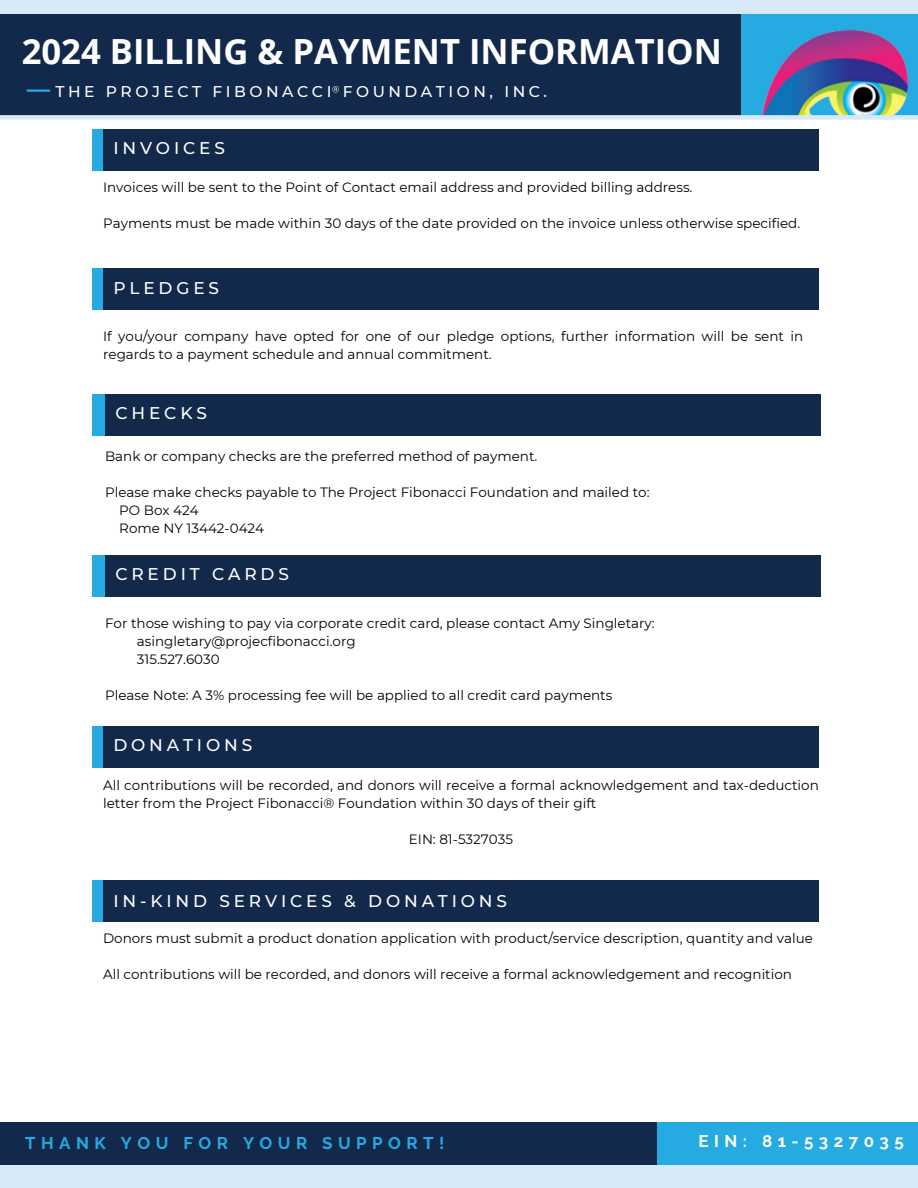
<style>
.page{position:relative;width:918px;height:1188px;background:#fff}
.page>*{position:absolute;margin:0;border:0;box-sizing:border-box;transform-origin:0 0}
.t1{font:700 34.65px "Open Sans";color:#fff}
.t2{font:500 16.95px "Montserrat";letter-spacing:.23em;color:#fff}
.t3{font:700 16.95px "Raleway";letter-spacing:.32em;color:#25aae1}
.t4{font:700 16.95px "Raleway";letter-spacing:.32em;color:#fff}
.t5{font:500 15.45px "Montserrat";letter-spacing:.23em;color:#fff}
.t6{font:13.5px/18px "Montserrat";color:#000}
</style>
<div class="page">
<div style="left:0;top:1123px;width:918px;height:65px;background:#d7e9f8"></div>
<div style="left:612px;top:1123px;width:306px;height:42px;background:#25aae1"></div>
<div style="left:0;top:1123px;width:657px;height:42px;background:#13294b"></div>
<div style="left:92px;top:129px;width:17px;height:42px;background:#25aae1"></div>
<div style="left:103px;top:129px;width:716px;height:42px;background:#13294b"></div>
<div style="left:92px;top:269px;width:17px;height:41px;background:#25aae1"></div>
<div style="left:103px;top:269px;width:716px;height:41px;background:#13294b"></div>
<div style="left:92px;top:394px;width:17px;height:42px;background:#25aae1"></div>
<div style="left:105px;top:394px;width:716px;height:42px;background:#13294b"></div>
<div style="left:92px;top:555px;width:17px;height:42px;background:#25aae1"></div>
<div style="left:105px;top:555px;width:716px;height:42px;background:#13294b"></div>
<div style="left:92px;top:726px;width:17px;height:42px;background:#25aae1"></div>
<div style="left:103px;top:726px;width:716px;height:42px;background:#13294b"></div>
<div style="left:92px;top:880px;width:17px;height:41px;background:#25aae1"></div>
<div style="left:103px;top:880px;width:716px;height:41px;background:#13294b"></div>
<div style="left:0;top:0;width:918px;height:118px;background:#d7e9f8"></div>
<div style="left:697px;top:14px;width:221px;height:104px;background:#25aae1"></div>
<div style="left:0;top:14px;width:741px;height:104px;background:#13294b"></div>
<hr style="left:27px;top:90px;width:22px;height:2px;background:#25aae1">
<img style="left:762px;top:29px;width:147px;height:86px">
<svg style="left:332px;top:86px;width:7px;height:7px"></svg>
<div style="left:0;top:115px;width:918px;height:5px;background:#d7e9f8"></div>
<p class="t1" style="left:22px;top:27px;width:702px">2024 BILLING &amp; PAYMENT INFORMATION</p>
<p class="t5" style="left:55px;top:82px;width:493px">THE PROJECT FIBONACCI FOUNDATION, INC.</p>
<p class="t2" style="left:113px;top:138px;width:113px">INVOICES</p>
<p class="t6" style="left:103px;top:179px;width:591px">Invoices will be sent to the Point of Contact email address and provided billing address.</p>
<p class="t6" style="left:103px;top:215px;width:699px">Payments must be made within 30 days of the date provided on the invoice unless otherwise specified.</p>
<p class="t2" style="left:113px;top:277px;width:107px">PLEDGES</p>
<p class="t6" style="left:103px;top:328px;width:702px">If you/your company have opted for one of our pledge options, further information will be sent in regards to a payment schedule and annual commitment.</p>
<p class="t2" style="left:115px;top:403px;width:93px">CHECKS</p>
<p class="t6" style="left:105px;top:447px;width:434px">Bank or company checks are the preferred method of payment.</p>
<p class="t6" style="left:105px;top:483px;width:546px">Please make checks payable to The Project Fibonacci Foundation and mailed to:</p>
<p class="t6" style="left:119px;top:501px;width:81px">PO Box 424</p>
<p class="t6" style="left:119px;top:519px;width:146px">Rome NY 13442-0424</p>
<p class="t2" style="left:115px;top:563px;width:175px">CREDIT CARDS</p>
<p class="t6" style="left:105px;top:614px;width:551px">For those wishing to pay via corporate credit card, please contact Amy Singletary:</p>
<p class="t6" style="left:137px;top:632px;width:220px">asingletary@projecfibonacci.org</p>
<p class="t6" style="left:137px;top:650px;width:84px">315.527.6030</p>
<p class="t6" style="left:105px;top:686px;width:509px">Please Note: A 3% processing fee will be applied to all credit card payments</p>
<p class="t2" style="left:113px;top:735px;width:140px">DONATIONS</p>
<p class="t6" style="left:103px;top:776px;width:717px">All contributions will be recorded, and donors will receive a formal acknowledgement and tax-deduction letter from the Project Fibonacci® Foundation within 30 days of their gift</p>
<p class="t6" style="left:409px;top:830px;width:106px">EIN: 81-5327035</p>
<p class="t2" style="left:113px;top:891px;width:395px">IN-KIND SERVICES &amp; DONATIONS</p>
<p class="t6" style="left:103px;top:929px;width:711px">Donors must submit a product donation application with product/service description, quantity and value</p>
<p class="t6" style="left:103px;top:965px;width:690px">All contributions will be recorded, and donors will receive a formal acknowledgement and recognition</p>
<p class="t3" style="left:25px;top:1133px;width:421px">THANK YOU FOR YOUR SUPPORT!</p>
<p class="t4" style="left:699px;top:1131px;width:207px">EIN: 81-5327035</p>
</div>
